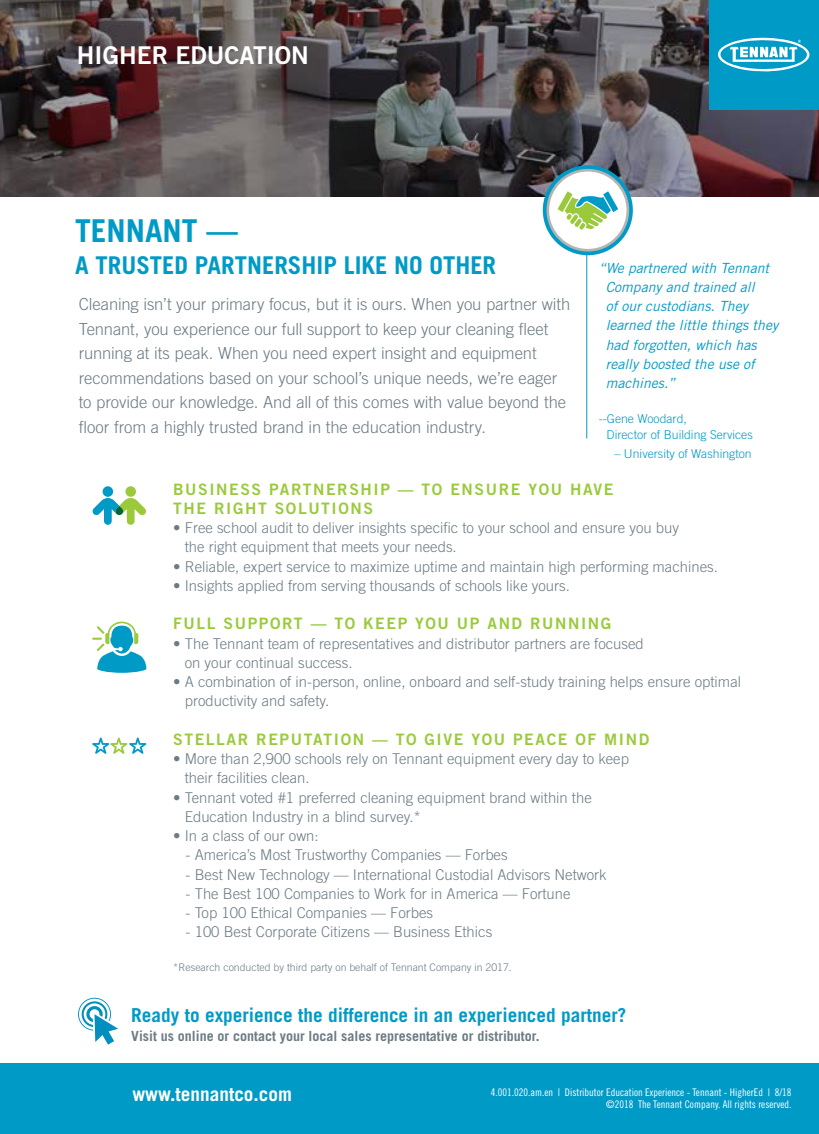
<style>
.page{position:relative;width:819px;height:1134px;background:#fff}
.page>*{position:absolute;margin:0;border:0;box-sizing:border-box;transform-origin:0 0}
.t1{font:700 31.5px "Trade Gothic LT Std";color:#009ac7}
.t2{font:700 24.5px "Trade Gothic LT Std";color:#009ac7}
.t3{font:24.5px "Trade Gothic LT Std Bd 2";color:#fff}
.t4{font:700 19.25px "Trade Gothic LT Std";color:#009ac7}
.t5{font:700 19.25px "Trade Gothic LT Std";color:#fff}
.t6{font:300 16.62px/24.5px "Trade Gothic LT Std";letter-spacing:-.005em;color:#6b7b84}
.t7{font:15.75px/19.2px "Trade Gothic LT Std Bd 2";letter-spacing:.1em;color:#9aca3c}
.t8{font:300 14.88px/19.2px "Trade Gothic LT Std";color:#6b7b84}
.t9{font:italic 14px/19.2px "Trade Gothic LT Std";color:#009ac7}
.t10{font:700 14px "Trade Gothic LT Std";color:#6b7b84}
.t11{font:300 12.25px/15.8px "Trade Gothic LT Std";color:#009ac7}
.t12{font:10.5px/12.6px "Trade Gothic LT Std Cn 18";color:#fff;text-align:right}
.t13{font:300 10.5px "Trade Gothic LT Std";color:#6b7b84}
</style>
<div class="page">
<img style="left:0;top:0;width:819px;height:197px">
<svg style="left:92px;top:622px;width:54px;height:51px"></svg>
<div style="left:0;top:1063px;width:819px;height:71px;background:#009ac7"></div>
<svg style="left:78px;top:998px;width:40px;height:47px"></svg>
<hr style="left:586px;top:220px;width:1px;height:218px;background:#009ac7">
<div style="left:103px;top:486px;width:10px;height:11px;background:#009ac7;border-radius:50%"></div>
<div style="left:125px;top:486px;width:11px;height:11px;background:#9aca3c;border-radius:50%"></div>
<svg style="left:92px;top:498px;width:54px;height:27px"></svg>
<svg style="left:92px;top:738px;width:54px;height:16px"></svg>
<svg style="left:545px;top:168px;width:85px;height:85px"></svg>
<div style="left:543px;top:165px;width:90px;height:90px;border:5px solid #009ac7;border-radius:50%"></div>
<div style="left:548px;top:170px;width:80px;height:80px;background:#fff;border-radius:50%"></div>
<div style="left:547px;top:169px;width:82px;height:83px;border:3px solid #b3b4b4;border-radius:50%"></div>
<svg style="left:558px;top:191px;width:60px;height:39px"></svg>
<div style="left:709px;top:0;width:110px;height:110px;background:#009ac7"></div>
<svg style="left:717px;top:37px;width:93px;height:35px"></svg>
<h2 class="t3" style="left:77px;top:40px;width:234px">HIGHER EDUCATION</h2>
<h1 class="t1" style="left:75px;top:212px;width:164px">TENNANT —</h1>
<h2 class="t2" style="left:75px;top:250px;width:423px">A TRUSTED PARTNERSHIP LIKE NO OTHER</h2>
<p class="t6" style="left:79px;top:292px;width:493px">Cleaning isn’t your primary focus, but it is ours. When you partner with Tennant, you experience our full support to keep your cleaning fleet running at its peak. When you need expert insight and equipment recommendations based on your school’s unique needs, we’re eager to provide our knowledge. And all of this comes with value beyond the floor from a highly trusted brand in the education industry.</p>
<p class="t9" style="left:606px;top:258px;width:174px;text-indent:-7px">“We partnered with Tennant<br>Company and trained all<br>of our custodians. They learned the little things they had forgotten, which has really boosted the use of machines.”</p>
<p class="t11" style="left:607px;top:411px;width:148px;text-indent:-8px">--Gene Woodard,<br>Director of Building Services</p>
<p class="t11" style="left:614px;top:446px;width:139px">– University of Washington</p>
<p class="t7" style="left:173px;top:479px;width:442px">BUSINESS PARTNERSHIP — TO ENSURE YOU HAVE<br>THE RIGHT SOLUTIONS</p>
<p class="t8" style="left:185px;top:518px;width:496px;text-indent:-12px">• Free school audit to deliver insights specific to your school and ensure you buy the right equipment that meets your needs.</p>
<p class="t8" style="left:173px;top:557px;width:546px">• Reliable, expert service to maximize uptime and maintain high performing machines.</p>
<p class="t8" style="left:173px;top:576px;width:398px">• Insights applied from serving thousands of schools like yours.</p>
<p class="t7" style="left:173px;top:614px;width:440px">FULL SUPPORT — TO KEEP YOU UP AND RUNNING</p>
<p class="t8" style="left:185px;top:634px;width:461px;text-indent:-12px">• The Tennant team of representatives and distributor partners are focused on your continual success.</p>
<p class="t8" style="left:185px;top:672px;width:558px;text-indent:-12px">• A combination of in-person, online, onboard and self-study training helps ensure optimal productivity and safety.</p>
<p class="t7" style="left:173px;top:729px;width:477px">STELLAR REPUTATION — TO GIVE YOU PEACE OF MIND</p>
<p class="t8" style="left:185px;top:749px;width:446px;text-indent:-12px">• More than 2,900 schools rely on Tennant equipment every day to keep their facilities clean.</p>
<p class="t8" style="left:185px;top:788px;width:409px;text-indent:-12px">• Tennant voted #1 preferred cleaning equipment brand within the<br>Education Industry in a blind survey.*</p>
<p class="t8" style="left:173px;top:826px;width:147px">• In a class of our own:</p>
<p class="t8" style="left:186px;top:845px;width:324px">- America’s Most Trustworthy Companies — Forbes</p>
<p class="t8" style="left:186px;top:865px;width:422px">- Best New Technology — International Custodial Advisors Network</p>
<p class="t8" style="left:186px;top:884px;width:386px">- The Best 100 Companies to Work for in America — Fortune</p>
<p class="t8" style="left:186px;top:903px;width:249px">- Top 100 Ethical Companies — Forbes</p>
<p class="t8" style="left:186px;top:922px;width:308px">- 100 Best Corporate Citizens — Business Ethics</p>
<p class="t13" style="left:173px;top:961px;width:340px">*Research conducted by third party on behalf of Tennant Company in 2017.</p>
<p class="t4" style="left:131px;top:1003px;width:497px">Ready to experience the difference in an experienced partner?</p>
<p class="t10" style="left:131px;top:1028px;width:410px">Visit us online or contact your local sales representative or distributor.</p>
<p class="t5" style="left:132px;top:1082px;width:161px">www.tennantco.com</p>
<p class="t12" style="left:491px;top:1086px;width:302px">4.001.020.am.en | Distributor Education Experience - Tennant - HigherEd | 8/18 ©2018 The Tennant Company. All rights reserved.</p>
</div>
